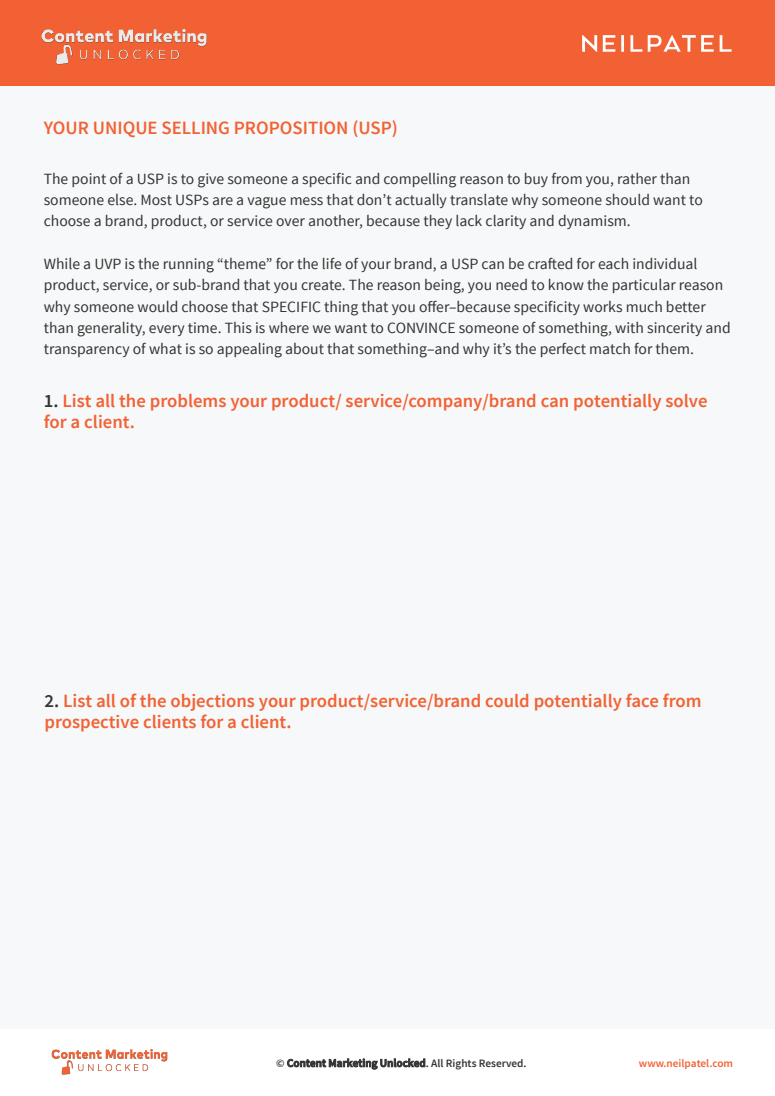
<style>
.page{position:relative;width:775px;height:1096px;background:#f7f8f9}
.page>*{position:absolute;margin:0;border:0;box-sizing:border-box;transform-origin:0 0}
.t1{font:600 18.75px/21.2px "Source Sans Pro";color:#f16234}
.t2{font:15.62px/21.2px "Source Sans Pro";color:#343433}
.t3{font:600 11.25px "Source Sans Pro";color:#343433}
.t4{font:600 11.25px "Source Sans Pro";color:#f26133}
.s1{color:#343433}
</style>
<div class="page">
<div style="left:0;top:0;width:775px;height:86px;background:#f26133"></div>
<svg style="left:582px;top:35px;width:15px;height:17px"></svg>
<svg style="left:603px;top:35px;width:12px;height:17px"></svg>
<svg style="left:648px;top:35px;width:66px;height:17px"></svg>
<svg style="left:631px;top:35px;width:11px;height:17px"></svg>
<svg style="left:720px;top:35px;width:12px;height:17px"></svg>
<svg style="left:621px;top:35px;width:3px;height:17px"></svg>
<div style="left:0;top:1029px;width:775px;height:67px;background:#fff"></div>
<img style="left:42px;top:29px;width:165px;height:36px">
<img style="left:52px;top:1049px;width:116px;height:26px">
<p class="t1" style="left:44px;top:118px;width:356px">YOUR UNIQUE SELLING PROPOSITION (USP)</p>
<p class="t2" style="left:44px;top:168px;width:661px">The point of a USP is to give someone a specific and compelling reason to buy from you, rather than someone else. Most USPs are a vague mess that don’t actually translate why someone should want to choose a brand, product, or service over another, because they lack clarity and dynamism.</p>
<p class="t2" style="left:44px;top:253px;width:689px">While a UVP is the running “theme” for the life of your brand, a USP can be crafted for each individual product, service, or sub-brand that you create. The reason being, you need to know the particular reason why someone would choose that SPECIFIC thing that you offer–because specificity works much better than generality, every time. This is where we want to CONVINCE someone of something, with sincerity and transparency of what is so appealing about that something–and why it’s the perfect match for them.</p>
<p class="t1" style="left:44px;top:390px;width:665px"><span class="s1">1.</span> List all the problems your product/ service/company/brand can potentially solve for a client.</p>
<p class="t1" style="left:44px;top:690px;width:659px"><span class="s1">2.</span> List all of the objections your product/service/brand could potentially face from prospective clients for a client.</p>
<p class="t3" style="left:276px;top:1056px;width:252px">© Content Marketing Unlocked. All Rights Reserved.</p>
<p class="t4" style="left:639px;top:1056px;width:96px">www.neilpatel.com</p>
</div>
